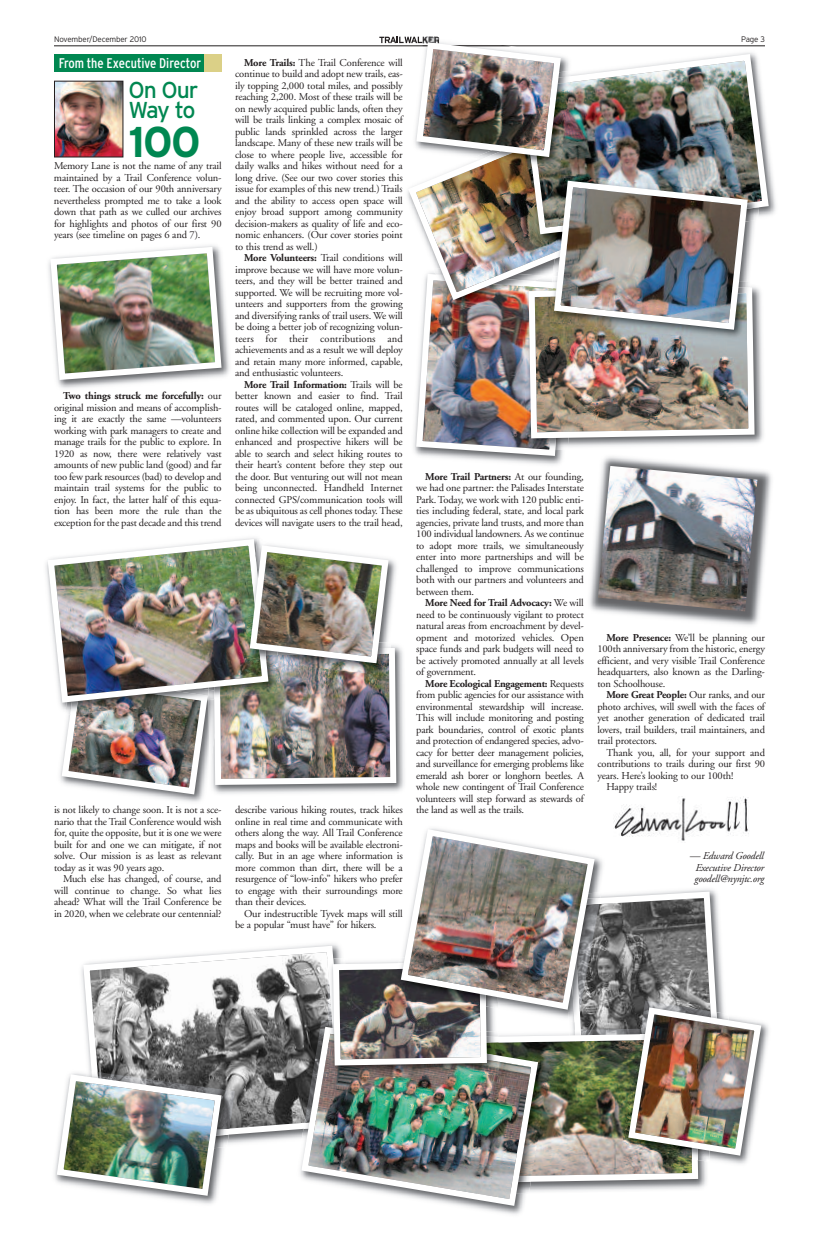
<style>
.page{position:relative;width:819px;height:1260px;background:#fff}
.page>*{position:absolute;margin:0;border:0;box-sizing:border-box;transform-origin:0 0}
.t1{font:700 43px "Interstate";color:#008751}
.t2{font:23px/20px "Interstate";letter-spacing:-.055em;color:#008751}
.t3{font:condensed 14px "Interstate";color:#fff}
.t4{font:10.5px/11.5px "Adobe Garamond";letter-spacing:-.015em;color:#231f20;text-align:justify}
.t5{font:italic 10.5px/11.5px "Adobe Garamond";letter-spacing:-.015em;color:#231f20;text-align:center}
.t6{font:300 8px "Interstate";letter-spacing:-.02em;color:#231f20}
.s1{font-weight:700}
</style>
<div class="page">
<img style="left:471px;top:459px;width:91px;height:6px">
<img style="left:56px;top:83px;width:65px;height:73px">
<div style="left:54px;top:81px;width:69px;height:77px;border:1px solid #231f20"></div>
<hr style="left:54px;top:45px;width:711px;height:1px;background:#231f20">
<div style="left:54px;top:54px;width:154px;height:18px;background:#008751"></div>
<div style="left:204px;top:54px;width:18px;height:18px;background:#dbd087"></div>
<img style="left:758px;top:288px;width:6px;height:155px">
<img style="left:163px;top:798px;width:39px;height:4px">
<svg style="left:81px;top:944px;width:247px;height:200px"></svg>
<img style="left:399px;top:647px;width:5px;height:144px">
<img style="left:81px;top:1068px;width:146px;height:136px">
<img style="left:225px;top:1072px;width:10px;height:66px">
<img style="left:54px;top:1071px;width:171px;height:128px">
<img style="left:295px;top:1031px;width:227px;height:183px">
<svg style="left:298px;top:1023px;width:244px;height:186px"></svg>
<img style="left:327px;top:959px;width:1px;height:63px">
<img style="left:765px;top:1024px;width:4px;height:29px">
<svg style="left:758px;top:64px;width:14px;height:153px"></svg>
<img style="left:379px;top:36px;width:379px;height:423px">
<img style="left:45px;top:538px;width:354px;height:260px">
<img style="left:58px;top:307px;width:172px;height:82px">
<img style="left:48px;top:245px;width:177px;height:138px">
<img style="left:328px;top:828px;width:437px;height:358px">
<img style="left:614px;top:796px;width:136px;height:47px">
<img style="left:585px;top:453px;width:187px;height:173px">
<img style="left:598px;top:466px;width:159px;height:145px">
<p class="t6" style="left:54px;top:35px;width:94px">November/December 2010</p>
<p class="t6" style="left:741px;top:35px;width:25px">Page 3</p>
<h3 class="t3" style="left:59px;top:55px;width:144px">From the Executive Director</h3>
<p class="t4" style="left:235px;top:57px;width:169px;text-indent:9px"><span class="s1">More Trails:</span> The Trail Conference will continue to build and adopt new trails, eas&shy;ily topping 2,000 total miles, and possibly reaching 2,200. Most of these trails will be on newly acquired public lands, often they will be trails linking a complex mosaic of public lands sprinkled across the larger landscape. Many of these new trails will be close to where people live, accessible for daily walks and hikes without need for a long drive. (See our two cover stories this issue for examples of this new trend.) Trails and the ability to access open space will enjoy broad support among community decision-makers as quality of life and eco&shy;nomic enhancers. (Our cover stories point to this trend as well.)</p>
<p class="t4" style="left:235px;top:253px;width:169px;text-indent:9px"><span class="s1">More Volunteers:</span> Trail conditions will improve because we will have more volun&shy;teers, and they will be better trained and supported. We will be recruiting more vol&shy;unteers and supporters from the growing and diversifying ranks of trail users. We will be doing a better job of recognizing volun&shy;teers for their contributions and achievements and as a result we will deploy and retain many more informed, capable, and enthusiastic volunteers.</p>
<p class="t4" style="left:235px;top:379px;width:169px;text-indent:9px"><span class="s1">More Trail Information:</span> Trails will be better known and easier to find. Trail routes will be cataloged online, mapped, rated, and commented upon. Our current online hike collection will be expanded and enhanced and prospective hikers will be able to search and select hiking routes to their heart’s content before they step out the door. But venturing out will not mean being unconnected. Handheld Internet connected GPS/communication tools will be as ubiquitous as cell phones today.These devices will navigate users to the trail head,</p>
<h2 class="t2" style="left:128px;top:80px;width:71px">On Our<br>Way to</h2>
<p class="t4" style="left:54px;top:161px;width:169px">Memory Lane is not the name of any trail</p>
<h1 class="t1" style="left:128px;top:117px;width:74px">100</h1>
<p class="t4" style="left:54px;top:172px;width:169px">maintained by a Trail Conference volun&shy;teer. The occasion of our 90th anniversary nevertheless prompted me to take a look down that path as we culled our archives for highlights and photos of our first 90 years (see timeline on pages 6 and 7).</p>
<p class="t4" style="left:54px;top:391px;width:169px;text-indent:9px"><span class="s1">Two things struck me forcefully:</span> our original mission and means of accomplish&shy;ing it are exactly the same —volunteers working with park managers to create and manage trails for the public to explore. In 1920 as now, there were relatively vast amounts of new public land (good) and far too few park resources (bad) to develop and maintain trail systems for the public to enjoy. In fact, the latter half of this equa&shy;tion has been more the rule than the exception for the past decade and this trend</p>
<p class="t4" style="left:416px;top:471px;width:169px;text-indent:9px"><span class="s1">More Trail Partners:</span> At our founding, we had one partner: the Palisades Interstate Park. Today, we work with 120 public enti&shy;ties including federal, state, and local park agencies, private land trusts, and more than 100 individual landowners. As we continue to adopt more trails, we simultaneously enter into more partnerships and will be challenged to improve communications both with our partners and volunteers and between them.</p>
<p class="t4" style="left:416px;top:598px;width:169px;text-indent:9px"><span class="s1">More Need for Trail Advocacy:</span> We will need to be continuously vigilant to protect natural areas from encroachment by devel&shy;opment and motorized vehicles. Open space funds and park budgets will need to be actively promoted annually at all levels of government.</p>
<p class="t4" style="left:416px;top:678px;width:169px;text-indent:9px"><span class="s1">More Ecological Engagement:</span> Requests from public agencies for our assistance with environmental stewardship will increase.<br>This will include monitoring and posting park boundaries, control of exotic plants and protection of endangered species, advo&shy;cacy for better deer management policies, and surveillance for emerging problems like emerald ash borer or longhorn beetles. A whole new contingent of Trail Conference volunteers will step forward as stewards of the land as well as the trails.</p>
<p class="t4" style="left:597px;top:632px;width:169px;text-indent:9px"><span class="s1">More Presence:</span> We’ll be planning our 100th anniversary from the historic, energy efficient, and very visible Trail Conference headquarters, also known as the Darling&shy;ton Schoolhouse.</p>
<p class="t4" style="left:597px;top:690px;width:169px;text-indent:9px"><span class="s1">More Great People:</span> Our ranks, and our photo archives, will swell with the faces of yet another generation of dedicated trail lovers, trail builders, trail maintainers, and trail protectors.</p>
<p class="t4" style="left:606px;top:747px;width:160px">Thank you, all, for your support and</p>
<p class="t4" style="left:597px;top:759px;width:169px">contributions to trails during our first 90</p>
<p class="t4" style="left:597px;top:770px;width:137px">years. Here’s looking to our 100th!</p>
<p class="t4" style="left:606px;top:782px;width:52px">Happy trails!</p>
<p class="t4" style="left:54px;top:805px;width:169px">is not likely to change soon. It is not a sce&shy;nario that the Trail Conference would wish for, quite the opposite, but it is one we were built for and one we can mitigate, if not solve. Our mission is as least as relevant today as it was 90 years ago.</p>
<p class="t4" style="left:54px;top:874px;width:169px;text-indent:9px">Much else has changed, of course, and will continue to change. So what lies ahead? What will the Trail Conference be in 2020, when we celebrate our centennial?</p>
<p class="t4" style="left:235px;top:805px;width:169px">describe various hiking routes, track hikes online in real time and communicate with others along the way. All Trail Conference maps and books will be available electroni&shy;cally. But in an age where information is more common than dirt, there will be a resurgence of “low-info” hikers who prefer to engage with their surroundings more than their devices.</p>
<p class="t4" style="left:235px;top:908px;width:169px;text-indent:9px">Our indestructible Tyvek maps will still be a popular “must have” for hikers.</p>
<p class="t5" style="left:689px;top:851px;width:76px">— Edward Goodell<br>Executive Director goodell@nynjtc.org</p>
</div>
